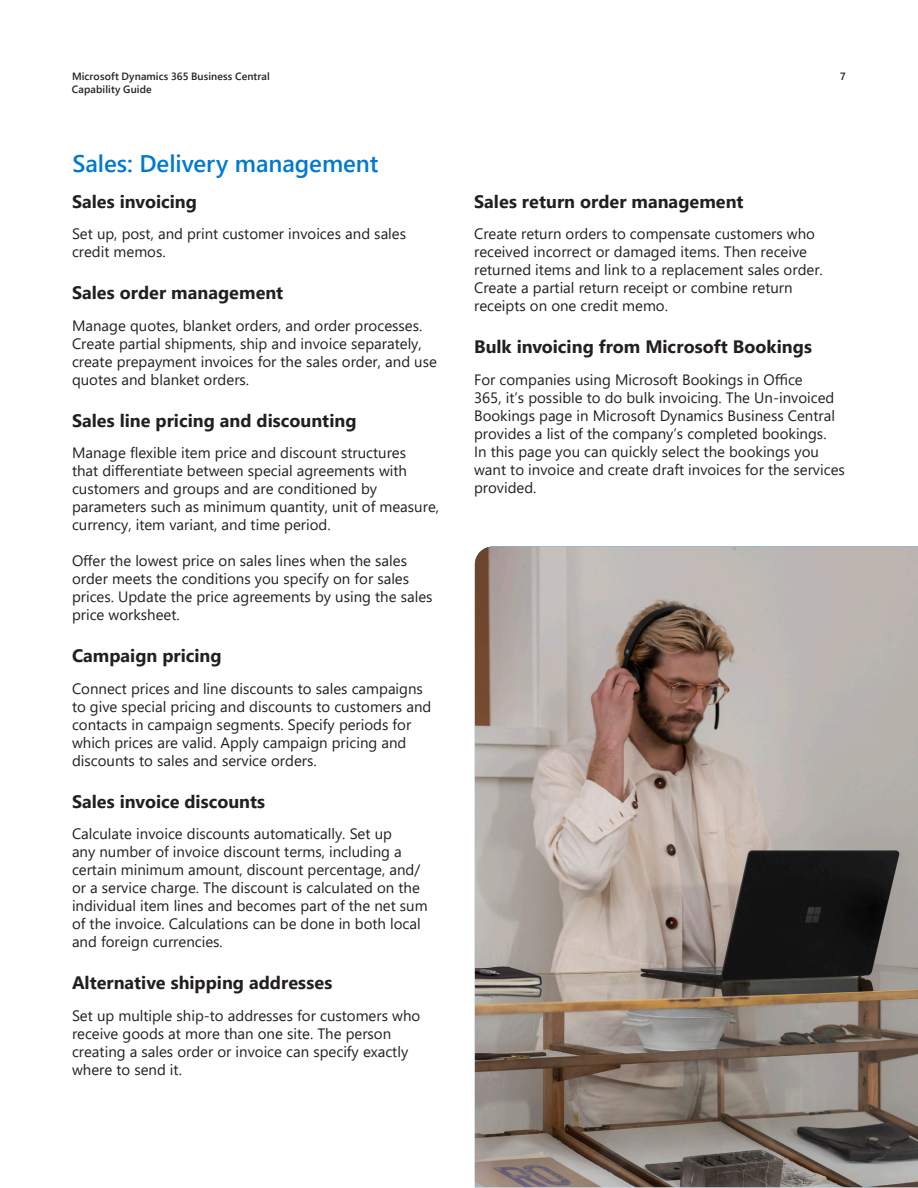
<style>
.page{position:relative;width:918px;height:1188px;background:#fff}
.page>*{position:absolute;margin:0;border:0;box-sizing:border-box;transform-origin:0 0}
.SH_blue{font:600 24px "Segoe UI";color:#0078d4}
.TOC2_copy{font:700 18px "Segoe UI";color:#231f20}
.t1{font:15px/18px "Segoe UI";color:#231f20}
.Page_Header{font:600 10.5px/13.5px "Segoe UI";letter-spacing:.01em;color:#231f20}
.Page{font:600 10.5px "Segoe UI";color:#231f20}
</style>
<div class="page">
<img style="left:475px;top:546px;width:443px;height:641px">
<p class="Page_Header" style="left:72px;top:68px;width:199px">Microsoft Dynamics 365 Business Central<br>Capability Guide</p>
<p class="SH_blue" style="left:72px;top:141px;width:308px">Sales: Delivery management</p>
<p class="TOC2_copy" style="left:72px;top:184px;width:126px">Sales invoicing</p>
<p class="t1" style="left:72px;top:223px;width:336px">Set up, post, and print customer invoices and sales credit memos.</p>
<p class="TOC2_copy" style="left:72px;top:276px;width:213px">Sales order management</p>
<p class="t1" style="left:72px;top:315px;width:367px">Manage quotes, blanket orders, and order processes.<br>Create partial shipments, ship and invoice separately, create prepayment invoices for the sales order, and use quotes and blanket orders.</p>
<p class="TOC2_copy" style="left:72px;top:403px;width:286px">Sales line pricing and discounting</p>
<p class="t1" style="left:72px;top:442px;width:369px">Manage flexible item price and discount structures<br>that differentiate between special agreements with customers and groups and are conditioned by parameters such as minimum quantity, unit of measure, currency, item variant, and time period.</p>
<p class="t1" style="left:72px;top:550px;width:362px">Offer the lowest price on sales lines when the sales order meets the conditions you specify on for sales prices. Update the price agreements by using the sales price worksheet.</p>
<p class="TOC2_copy" style="left:72px;top:639px;width:151px">Campaign pricing</p>
<p class="t1" style="left:72px;top:678px;width:361px">Connect prices and line discounts to sales campaigns to give special pricing and discounts to customers and contacts in campaign segments. Specify periods for which prices are valid. Apply campaign pricing and discounts to sales and service orders.</p>
<p class="TOC2_copy" style="left:72px;top:784px;width:195px">Sales invoice discounts</p>
<p class="t1" style="left:72px;top:823px;width:357px">Calculate invoice discounts automatically. Set up<br>any number of invoice discount terms, including a certain minimum amount, discount percentage, and/ or a service charge. The discount is calculated on the individual item lines and becomes part of the net sum of the invoice. Calculations can be done in both local and foreign currencies.</p>
<p class="TOC2_copy" style="left:72px;top:966px;width:262px">Alternative shipping addresses</p>
<p class="t1" style="left:72px;top:1005px;width:350px">Set up multiple ship-to addresses for customers who receive goods at more than one site. The person creating a sales order or invoice can specify exactly where to send it.</p>
<p class="Page" style="left:840px;top:66px;width:7px">7</p>
<p class="TOC2_copy" style="left:474px;top:184px;width:271px">Sales return order management</p>
<p class="t1" style="left:474px;top:223px;width:350px">Create return orders to compensate customers who received incorrect or damaged items. Then receive returned items and link to a replacement sales order.<br>Create a partial return receipt or combine return receipts on one credit memo.</p>
<p class="TOC2_copy" style="left:474px;top:330px;width:339px">Bulk invoicing from Microsoft Bookings</p>
<p class="t1" style="left:474px;top:369px;width:372px">For companies using Microsoft Bookings in Office<br>365, it’s possible to do bulk invoicing. The Un-invoiced Bookings page in Microsoft Dynamics Business Central provides a list of the company’s completed bookings.<br>In this page you can quickly select the bookings you want to invoice and create draft invoices for the services provided.</p>
</div>
